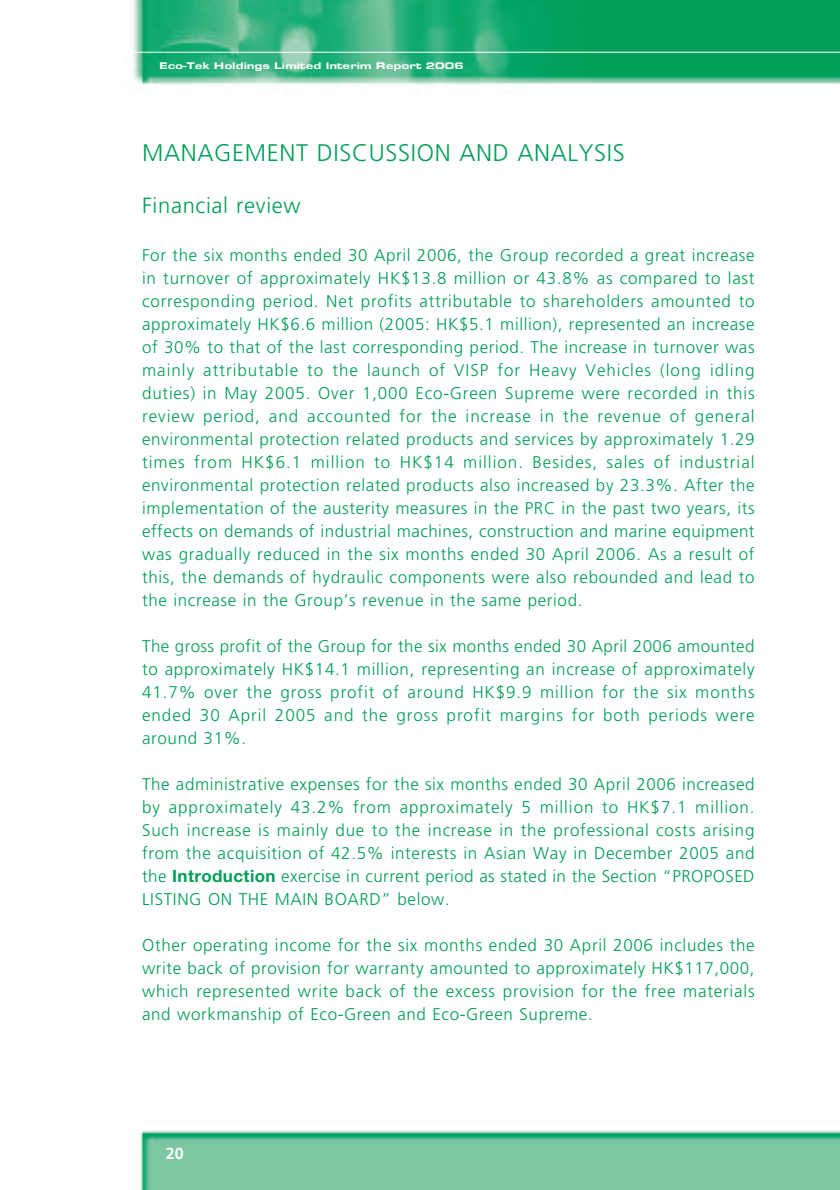
<style>
.page{position:relative;width:840px;height:1190px;background:#fff}
.page>*{position:absolute;margin:0;border:0;box-sizing:border-box;transform-origin:0 0}
.t1{font:300 24px "Frutiger";letter-spacing:.03em;color:#009e57}
.t2{font:300 22px "Frutiger";letter-spacing:.03em;color:#009e57}
.t3{font:300 17px/23px "Frutiger";letter-spacing:.04em;color:#009e57;text-align:right}
.t4{font:300 17px "Frutiger";letter-spacing:.06em;color:#009e57}
.t5{font:700 16px "Frutiger";color:#fff}
.t6{font:10px "Eurose Heavyface";color:#fff}
.s1{font-family:"Helvetica Neue";font-weight:700}
</style>
<div class="page">
<img style="left:133px;top:0;width:707px;height:1190px">
<hr style="left:6px;top:52px;width:834px;height:1px;background:#fff">
<p class="t6" style="left:159px;top:62px;width:306px">Eco-Tek Holdings Limited Interim Report 2006</p>
<h1 class="t1" style="left:142px;top:143px;width:484px">MANAGEMENT DISCUSSION AND ANALYSIS</h1>
<p class="t2" style="left:142px;top:197px;width:160px">Financial review</p>
<p class="t3" style="left:142px;top:245px;width:614px">For the six months ended 30 April 2006, the Group recorded a great increase in turnover of approximately HK$13.8 million or 43.8% as compared to last to</p>
<p class="t3" style="left:361px;top:291px;width:52px">profits</p>
<p class="t3" style="left:142px;top:291px;width:115px">corresponding</p>
<p class="t3" style="left:142px;top:314px;width:614px">approximately HK$6.6 million (2005: HK$5.1 million ,) represented an increase</p>
<p class="t3" style="left:142px;top:337px;width:614px">of 30% to that of the last corresponding period. The increase in turnover was</p>
<p class="t3" style="left:710px;top:360px;width:46px">idling</p>
<p class="t3" style="left:263px;top:291px;width:57px">period.</p>
<p class="t3" style="left:420px;top:291px;width:94px">attributable</p>
<p class="t3" style="left:543px;top:291px;width:102px">shareholders</p>
<p class="t3" style="left:651px;top:291px;width:82px">amounted</p>
<p class="t3" style="left:326px;top:291px;width:29px">Net</p>
<p class="t3" style="left:520px;top:291px;width:17px">to</p>
<p class="t3" style="left:429px;top:360px;width:18px">of</p>
<p class="t3" style="left:497px;top:360px;width:24px">for</p>
<p class="t3" style="left:660px;top:360px;width:42px">(long</p>
<p class="t3" style="left:142px;top:360px;width:54px">mainly</p>
<p class="t3" style="left:142px;top:383px;width:614px">duties) in May 2005. Over 1,000 Eco-Green Supreme were recorded in this</p>
<p class="t4" style="left:695px;top:409px;width:61px">general</p>
<p class="t4" style="left:203px;top:363px;width:96px">attributable</p>
<p class="t3" style="left:332px;top:360px;width:27px">the</p>
<p class="t3" style="left:367px;top:360px;width:55px">launch</p>
<p class="t4" style="left:586px;top:363px;width:67px">Vehicles</p>
<p class="t3" style="left:454px;top:360px;width:36px">VISP</p>
<p class="t3" style="left:529px;top:360px;width:49px">Heavy</p>
<p class="t3" style="left:307px;top:360px;width:18px">to</p>
<p class="t3" style="left:400px;top:406px;width:24px">for</p>
<p class="t3" style="left:670px;top:406px;width:18px">of</p>
<p class="t3" style="left:203px;top:406px;width:58px">period,</p>
<p class="t3" style="left:269px;top:406px;width:31px">and</p>
<p class="t4" style="left:307px;top:409px;width:85px">accounted</p>
<p class="t3" style="left:431px;top:406px;width:27px">the</p>
<p class="t3" style="left:563px;top:406px;width:27px">the</p>
<p class="t3" style="left:142px;top:406px;width:54px">review</p>
<p class="t3" style="left:142px;top:429px;width:614px">environmental protection related products and services by approximately 1.29</p>
<p class="t4" style="left:679px;top:455px;width:77px">industrial</p>
<p class="t4" style="left:466px;top:409px;width:67px">increase</p>
<p class="t3" style="left:540px;top:406px;width:16px">in</p>
<p class="t4" style="left:598px;top:409px;width:65px">revenue</p>
<p class="t3" style="left:242px;top:452px;width:61px">HK$6.1</p>
<p class="t3" style="left:400px;top:452px;width:56px">HK$14</p>
<p class="t3" style="left:194px;top:452px;width:39px">from</p>
<p class="t3" style="left:654px;top:452px;width:18px">of</p>
<p class="t4" style="left:311px;top:455px;width:56px">million</p>
<p class="t4" style="left:463px;top:455px;width:62px">million.</p>
<p class="t4" style="left:532px;top:455px;width:66px">Besides,</p>
<p class="t3" style="left:607px;top:452px;width:40px">sales</p>
<p class="t3" style="left:142px;top:452px;width:614px;text-align:left">times<br>environmental protection related products also increased by 23.3%. After the implementation of the austerity measures in the PRC in the past two years, its effects on demands of industrial machines, construction and marine equipment was gradually reduced in the six months ended 30 April 2006. As a result of this, the demands of hydraulic components were also rebounded and lead to the increase in the Group s’ revenue in the same period.</p>
<p class="t3" style="left:142px;top:636px;width:614px">The gross profit of the Group for the six months ended 30 April 2006 amounted to approximately HK$14.1 million, representing an increase of approximately months</p>
<p class="t3" style="left:374px;top:452px;width:18px">to</p>
<p class="t3" style="left:472px;top:682px;width:61px">HK$9.9</p>
<p class="t3" style="left:330px;top:682px;width:46px">profit</p>
<p class="t3" style="left:383px;top:682px;width:18px">of</p>
<p class="t3" style="left:602px;top:682px;width:24px">for</p>
<p class="t3" style="left:247px;top:682px;width:27px">the</p>
<p class="t3" style="left:407px;top:682px;width:58px">around</p>
<p class="t3" style="left:540px;top:682px;width:55px">million</p>
<p class="t3" style="left:633px;top:682px;width:27px">the</p>
<p class="t3" style="left:667px;top:682px;width:21px">six</p>
<p class="t3" style="left:142px;top:682px;width:55px">41.7%</p>
<p class="t3" style="left:204px;top:682px;width:35px">over</p>
<p class="t3" style="left:280px;top:682px;width:43px">gross</p>
<p class="t3" style="left:447px;top:705px;width:46px">profit</p>
<p class="t3" style="left:572px;top:705px;width:24px">for</p>
<p class="t3" style="left:142px;top:705px;width:106px;text-align:left">ended around 31%.</p>
<p class="t3" style="left:142px;top:774px;width:614px">The administrative expenses for the six months ended 30 April 2006 increased million.</p>
<p class="t3" style="left:228px;top:705px;width:39px">April</p>
<p class="t3" style="left:324px;top:705px;width:31px">and</p>
<p class="t3" style="left:362px;top:705px;width:27px">the</p>
<p class="t3" style="left:603px;top:705px;width:38px">both</p>
<p class="t3" style="left:649px;top:705px;width:60px">periods</p>
<p class="t3" style="left:500px;top:705px;width:65px">margins</p>
<p class="t3" style="left:200px;top:705px;width:21px">30</p>
<p class="t3" style="left:275px;top:705px;width:42px">2005</p>
<p class="t3" style="left:396px;top:705px;width:43px">gross</p>
<p class="t3" style="left:716px;top:705px;width:40px">were</p>
<p class="t3" style="left:627px;top:797px;width:61px">HK$7.1</p>
<p class="t3" style="left:353px;top:797px;width:39px">from</p>
<p class="t3" style="left:142px;top:797px;width:614px;text-align:left">by<br>Such increase is mainly due to the increase in the professional costs arising from the acquisition of 42.5% interests in Asian Way in December 2005 and the <span class="s1">Introduction</span> exercise in current period as stated in the Section “PROPOSED LISTING ON THE MAIN BOARD” below.</p>
<p class="t3" style="left:142px;top:935px;width:614px;text-align:justify">Other operating income for the six months ended 30 April 2006 includes the write back of provision for warranty amounted to approximately HK$117,000, which represented write back of the excess provision for the free materials and workmanship of Eco-Green and Eco-Green Supreme.</p>
<p class="t3" style="left:169px;top:797px;width:115px">approximately</p>
<p class="t3" style="left:400px;top:797px;width:115px">approximately</p>
<p class="t3" style="left:540px;top:797px;width:55px">million</p>
<p class="t3" style="left:291px;top:797px;width:55px">43.2%</p>
<p class="t3" style="left:522px;top:797px;width:11px">5</p>
<p class="t3" style="left:602px;top:797px;width:18px">to</p>
<p class="t5" style="left:166px;top:1147px;width:19px">20</p>
</div>
